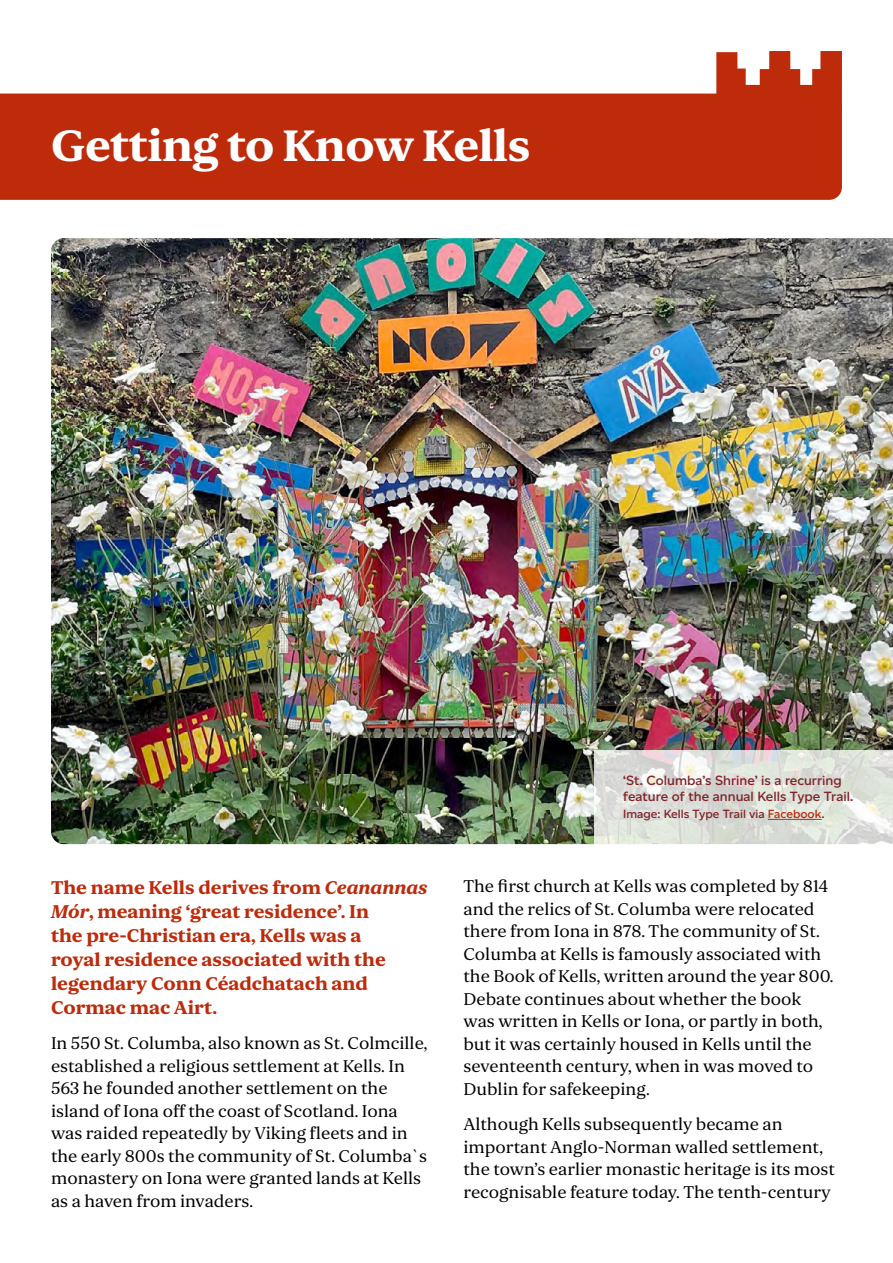
<style>
.page{position:relative;width:893px;height:1263px;background:#fff}
.page>*{position:absolute;margin:0;border:0;box-sizing:border-box;transform-origin:0 0}
.t1{font:700 46.5px "Orbikular";letter-spacing:-.01em;color:#fff}
.t2{font:700 19.5px/24px "Orbikular";color:#bd2b0b}
.t3{font:18px/22.5px "Orbikular";color:#000}
.t4{font:600 13.5px/16.5px "Altform";color:#7f2529}
.t5{font:600 12px "Altform";color:#7f2529}
.s1{color:#bd2b0b}
.s2{font-style:italic}
</style>
<div class="page">
<img style="left:51px;top:238px;width:842px;height:606px">
<svg style="left:594px;top:750px;width:299px;height:94px;background:#dee0da"></svg>
<div style="left:0;top:94px;width:842px;height:106px;background:#bd2b0b"></div>
<svg style="left:716px;top:51px;width:126px;height:60px"></svg>
<hr style="left:768px;top:819px;width:54px;height:1px;background:#bd2b0b">
<h1 class="t1" style="left:51px;top:113px;width:481px">Getting to Know Kells</h1>
<p class="t4" style="left:623px;top:772px;width:231px">‘St. Columba’s Shrine’ is a recurring feature of the annual Kells Type Trail.</p>
<p class="t5" style="left:623px;top:807px;width:203px">Image: Kells Type Trail via <span class="s1">Facebook</span>.</p>
<p class="t2" style="left:51px;top:874px;width:378px">The name Kells derives from <span class="s2">Ceanannas<br>Mór</span>, meaning ‘great residence’. In<br>the pre-Christian era, Kells was a<br>royal residence associated with the legendary Conn Céadchatach and<br>Cormac mac Airt.</p>
<p class="t3" style="left:51px;top:1031px;width:378px">In 550 St. Columba, also known as St. Colmcille, established a religious settlement at Kells. In 563 he founded another settlement on the island of Iona off the coast of Scotland. Iona was raided repeatedly by Viking fleets and in the early 800s the community of St. Columba`s monastery on Iona were granted lands at Kells as a haven from invaders.</p>
<p class="t3" style="left:463px;top:874px;width:372px">The first church at Kells was completed by 814 and the relics of St. Columba were relocated there from Iona in 878. The community of St.<br>Columba at Kells is famously associated with the Book of Kells, written around the year 800.<br>Debate continues about whether the book was written in Kells or Iona, or partly in both, but it was certainly housed in Kells until the seventeenth century, when in was moved to Dublin for safekeeping.</p>
<p class="t3" style="left:463px;top:1112px;width:373px">Although Kells subsequently became an important Anglo-Norman walled settlement, the town’s earlier monastic heritage is its most recognisable feature today. The tenth-century</p>
</div>
